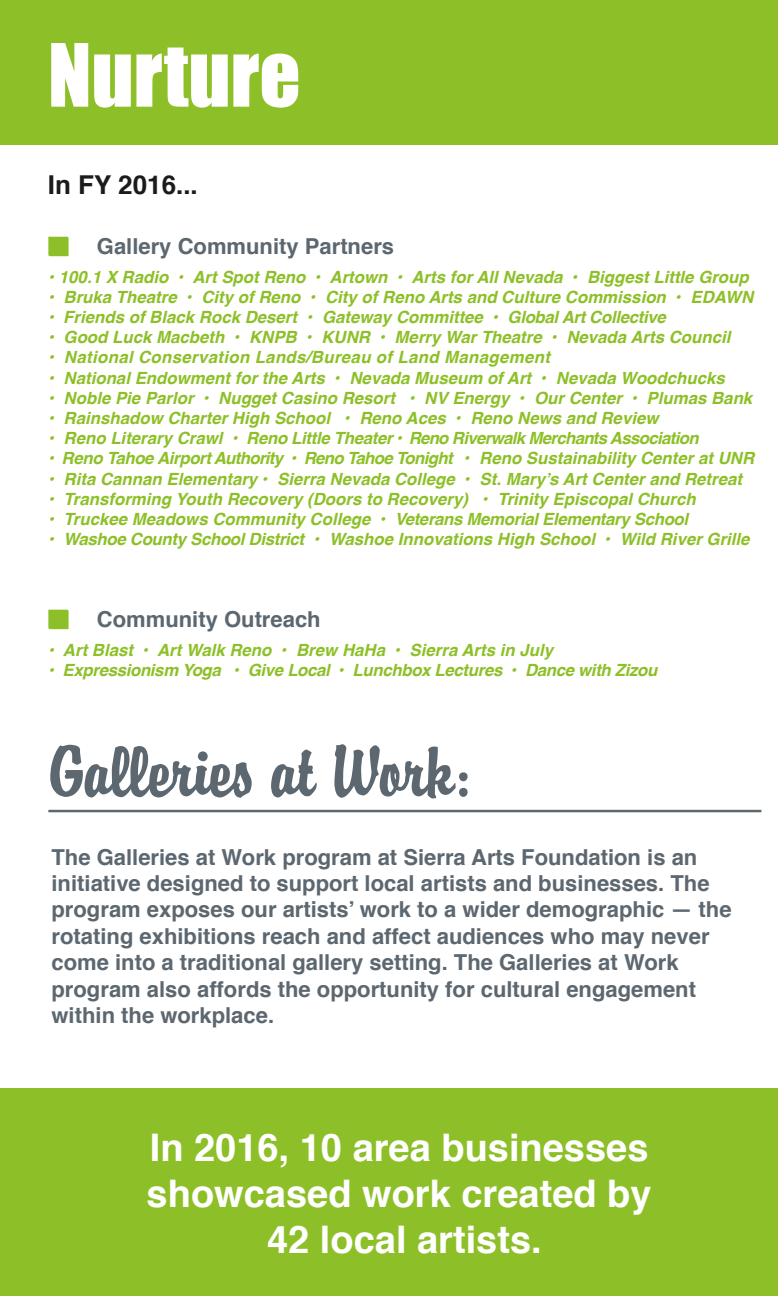
<style>
.page{position:relative;width:778px;height:1296px;background:#fff}
.page>*{position:absolute;margin:0;border:0;box-sizing:border-box;transform-origin:0 0}
.t1{font:80.6px "Impact";color:#fff}
.t2{font:700 38px/45.6px "Helvetica";color:#fff;text-align:center}
.t3{font:700 26px "Helvetica";color:#1c1b1b}
.t4{font:700 22px/26.4px "Helvetica";color:#5c6770}
.t5{font:italic 700 16.8px "Helvetica";color:#8dc028}
.t6{font:italic 700 16.8px "Helvetica";letter-spacing:-.02em;color:#8dc028}
.t7{font:italic 700 16.8px "Helvetica";letter-spacing:-.04em;color:#8dc028}
.t8{font:italic 700 16.8px "Helvetica";letter-spacing:.02em;color:#8dc028}
</style>
<div class="page">
<div style="left:0;top:0;width:778px;height:145px;background:#8dc028"></div>
<div style="left:0;top:1088px;width:778px;height:208px;background:#8dc028"></div>
<svg style="left:48px;top:610px;width:21px;height:19px"></svg>
<svg style="left:48px;top:237px;width:21px;height:19px"></svg>
<hr style="left:48px;top:810px;width:713px;height:2px;background:#5c6770">
<svg style="left:50px;top:745px;width:202px;height:53px"></svg>
<svg style="left:271px;top:750px;width:46px;height:47px"></svg>
<svg style="left:334px;top:744px;width:133px;height:55px"></svg>
<h1 class="t1" style="left:48px;top:13px;width:254px">Nurture</h1>
<h3 class="t3" style="left:48px;top:164px;width:151px">In FY 2016...</h3>
<h3 class="t4" style="left:97px;top:234px;width:299px">Gallery Community Partners</h3>
<p class="t5" style="left:48px;top:263px;width:702px">• 100.1 X Radio • Art Spot Reno • Artown • Arts for All Nevada • Biggest Little Group</p>
<p class="t5" style="left:48px;top:283px;width:706px">• Bruka Theatre • City of Reno • City of Reno Arts and Culture Commission • EDAWN</p>
<p class="t5" style="left:48px;top:303px;width:619px">• Friends of Black Rock Desert • Gateway Committee • Global Art Collective</p>
<p class="t5" style="left:48px;top:324px;width:683px">• Good Luck Macbeth • KNPB • KUNR • Merry War Theatre • Nevada Arts Council</p>
<p class="t8" style="left:48px;top:344px;width:503px">• National Conservation Lands/Bureau of Land Management</p>
<p class="t5" style="left:48px;top:364px;width:678px">• National Endowment for the Arts • Nevada Museum of Art • Nevada Woodchucks</p>
<p class="t5" style="left:48px;top:384px;width:705px">• Noble Pie Parlor • Nugget Casino Resort • NV Energy • Our Center • Plumas Bank</p>
<p class="t5" style="left:48px;top:404px;width:611px">• Rainshadow Charter High School • Reno Aces • Reno News and Review</p>
<p class="t7" style="left:48px;top:424px;width:651px">• Reno Literary Crawl • Reno Little Theater • Reno Riverwalk Merchants Association</p>
<p class="t6" style="left:48px;top:445px;width:707px">• Reno Tahoe Airport Authority • Reno Tahoe Tonight • Reno Sustainability Center at UNR</p>
<p class="t5" style="left:48px;top:465px;width:695px">• Rita Cannan Elementary • Sierra Nevada College • St. Mary’s Art Center and Retreat</p>
<p class="t5" style="left:48px;top:485px;width:648px">• Transforming Youth Recovery (Doors to Recovery) • Trinity Episcopal Church</p>
<p class="t6" style="left:48px;top:505px;width:641px">• Truckee Meadows Community College • Veterans Memorial Elementary School</p>
<p class="t5" style="left:48px;top:525px;width:702px">• Washoe County School District • Washoe Innovations High School • Wild River Grille</p>
<h3 class="t4" style="left:97px;top:607px;width:225px">Community Outreach</h3>
<p class="t5" style="left:48px;top:636px;width:506px">• Art Blast • Art Walk Reno • Brew HaHa • Sierra Arts in July</p>
<p class="t6" style="left:48px;top:656px;width:610px">• Expressionism Yoga • Give Local • Lunchbox Lectures • Dance with Zizou</p>
<p class="t4" style="left:52px;top:844px;width:681px">The Galleries at Work program at Sierra Arts Foundation is an initiative designed to support local artists and businesses. The program exposes our artists’ work to a wider demographic — the rotating exhibitions reach and affect audiences who may never come into a traditional gallery setting. The Galleries at Work program also affords the opportunity for cultural engagement within the workplace.</p>
<h2 class="t2" style="left:147px;top:1126px;width:506px">In 2016, 10 area businesses showcased work created by<br>42 local artists.</h2>
</div>
